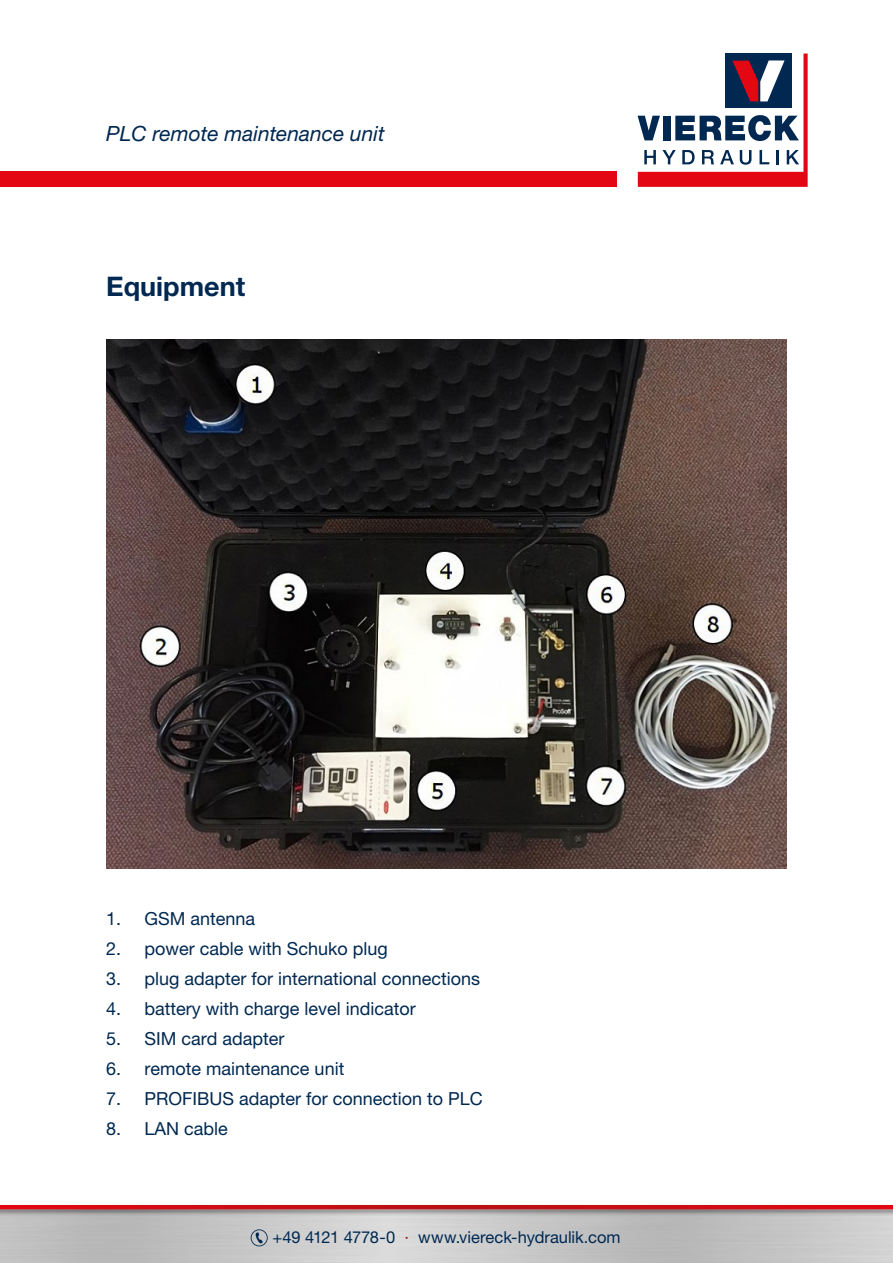
<style>
.page{position:relative;width:893px;height:1263px;background:#fff}
.page>*{position:absolute;margin:0;border:0;box-sizing:border-box;transform-origin:0 0}
.t1{font:700 27px "Helvetica Neue LT Pro";color:#002851}
.t2{font:italic 21px "Helvetica Neue LT Pro";color:#002851}
.t3{font:18px "Helvetica Neue LT Pro";color:#002851}
.t4{font:16.5px "Helvetica Neue LT Pro";color:#002851}
.s1{color:#b71114}
</style>
<div class="page">
<div style="left:0;top:1204px;width:893px;height:12px;background:#f8f8f8"></div>
<svg style="left:0;top:1205px;width:893px;height:4px;background:#cc0c13"></svg>
<img style="left:0;top:1209px;width:893px;height:54px">
<div style="left:0;top:172px;width:617px;height:15px;background:#e30613"></div>
<svg style="left:637px;top:54px;width:171px;height:133px"></svg>
<svg style="left:251px;top:1229px;width:17px;height:17px"></svg>
<img style="left:106px;top:339px;width:681px;height:529px">
<p class="t2" style="left:106px;top:120px;width:280px">PLC remote maintenance unit</p>
<h1 class="t1" style="left:106px;top:269px;width:140px">Equipment</h1>
<p class="t3" style="left:106px;top:907px;width:150px">1. GSM antenna</p>
<p class="t3" style="left:106px;top:937px;width:283px">2. power cable with Schuko plug</p>
<p class="t3" style="left:106px;top:967px;width:375px">3. plug adapter for international connections</p>
<p class="t3" style="left:106px;top:997px;width:311px">4. battery with charge level indicator</p>
<p class="t3" style="left:106px;top:1027px;width:180px">5. SIM card adapter</p>
<p class="t3" style="left:106px;top:1057px;width:240px">6. remote maintenance unit</p>
<p class="t3" style="left:106px;top:1087px;width:378px">7. PROFIBUS adapter for connection to PLC</p>
<p class="t3" style="left:106px;top:1117px;width:123px">8. LAN cable</p>
<p class="t4" style="left:272px;top:1227px;width:350px">+49 4121 4778-0 <span class="s1">·</span> www.viereck-hydraulik.com</p>
</div>
